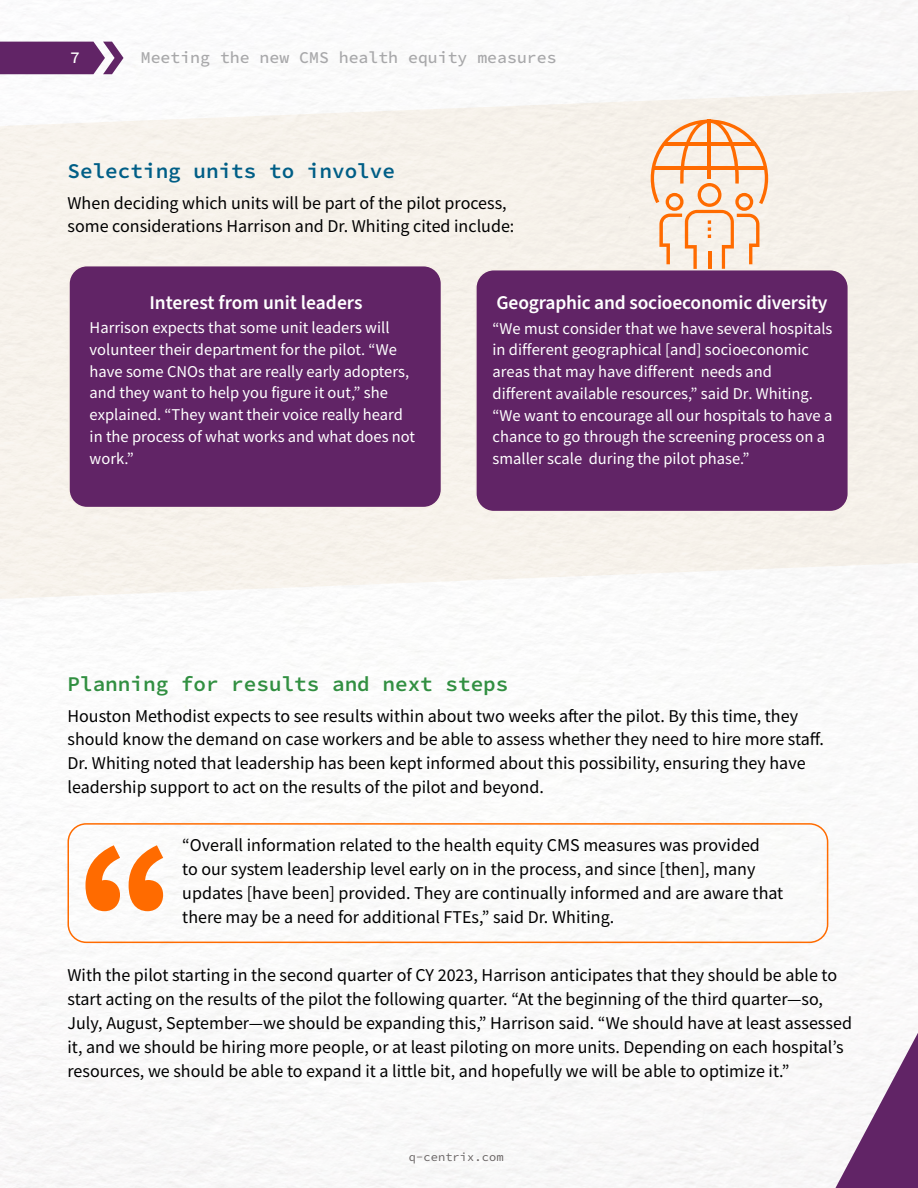
<style>
.page{position:relative;width:918px;height:1188px;background:#fff}
.page>*{position:absolute;margin:0;border:0;box-sizing:border-box;transform-origin:0 0}
.t1{font:21px "Source Code Variable";color:#318f41}
.t2{font:21px "Source Code Variable";color:#005e86}
.t3{font:600 19.5px "Source Sans Pro";letter-spacing:-.01em;color:#fff}
.t4{font:18px/24px "Source Sans Pro";color:#000}
.t5{font:16.5px/21.8px "Source Sans Pro";color:#fff}
.t6{font:16.5px "Source Code Variable";color:#a8a8aa}
.t7{font:16.5px "Source Code Variable";color:#fff}
.t8{font:12px "Source Code Variable";letter-spacing:.01em;color:#696464}
</style>
<div class="page">
<img style="left:0;top:0;width:918px;height:1188px">
<svg style="left:0;top:42px;width:124px;height:32px;background:#743f78"></svg>
<svg style="left:807px;top:922px;width:111px;height:266px"></svg>
<svg style="left:0;top:85px;width:918px;height:515px;fill:#f7f3eb"></svg>
<hr style="left:708px;top:119px;width:3px;height:60px;background:#ff6b00">
<svg style="left:651px;top:120px;width:117px;height:149px;background:#f7d3b6"></svg>
<div style="left:476px;top:270px;width:372px;height:242px;background:#612466;border-radius:18px"></div>
<div style="left:475px;top:269px;width:374px;height:243px;border:2px solid #f7f1e8;border-radius:18px"></div>
<div style="left:69px;top:266px;width:372px;height:242px;background:#612466;border-radius:18px"></div>
<div style="left:68px;top:265px;width:374px;height:243px;border:2px solid #f7f1e8;border-radius:18px"></div>
<svg style="left:85px;top:845px;width:78px;height:66px"></svg>
<div style="left:68px;top:823px;width:760px;height:120px;border:2px solid #ff6b00;border-radius:18px"></div>
<p class="t7" style="left:70px;top:45px;width:11px">7</p>
<p class="t6" style="left:141px;top:45px;width:417px">Meeting the new CMS health equity measures</p>
<p class="t2" style="left:68px;top:155px;width:329px">Selecting units to involve</p>
<p class="t4" style="left:68px;top:190px;width:448px">When deciding which units will be part of the pilot process, some considerations Harrison and Dr. Whiting cited include:</p>
<p class="t3" style="left:149px;top:289px;width:215px">Interest from unit leaders</p>
<p class="t5" style="left:90px;top:317px;width:327px">Harrison expects that some unit leaders will volunteer their department for the pilot. “We have some CNOs that are really early adopters, and they want to help you figure it out,” she explained. “They want their voice really heard in the process of what works and what does not work.”</p>
<p class="t3" style="left:497px;top:289px;width:333px">Geographic and socioeconomic diversity</p>
<p class="t5" style="left:493px;top:317px;width:341px">“We must consider that we have several hospitals in different geographical [and] socioeconomic areas that may have different needs and different available resources,” said Dr. Whiting. “We want to encourage all our hospitals to have a chance to go through the screening process on a smaller scale during the pilot phase.”</p>
<p class="t1" style="left:68px;top:668px;width:443px">Planning for results and next steps</p>
<p class="t4" style="left:68px;top:703px;width:758px">Houston Methodist expects to see results within about two weeks after the pilot. By this time, they should know the demand on case workers and be able to assess whether they need to hire more staff.<br>Dr. Whiting noted that leadership has been kept informed about this possibility, ensuring they have leadership support to act on the results of the pilot and beyond.</p>
<p class="t4" style="left:182px;top:833px;width:603px">“Overall information related to the health equity CMS measures was provided<br>to our system leadership level early on in the process, and since [then], many updates [have been] provided. They are continually informed and are aware that there may be a need for additional FTEs,” said Dr. Whiting.</p>
<p class="t4" style="left:68px;top:963px;width:786px">With the pilot starting in the second quarter of CY 2023, Harrison anticipates that they should be able to start acting on the results of the pilot the following quarter. “At the beginning of the third quarter—so, July, August, September—we should be expanding this,” Harrison said. “We should have at least assessed it, and we should be hiring more people, or at least piloting on more units. Depending on each hospital’s resources, we should be able to expand it a little bit, and hopefully we will be able to optimize it.”</p>
<p class="t8" style="left:409px;top:1149px;width:97px">q-centrix.com</p>
</div>
